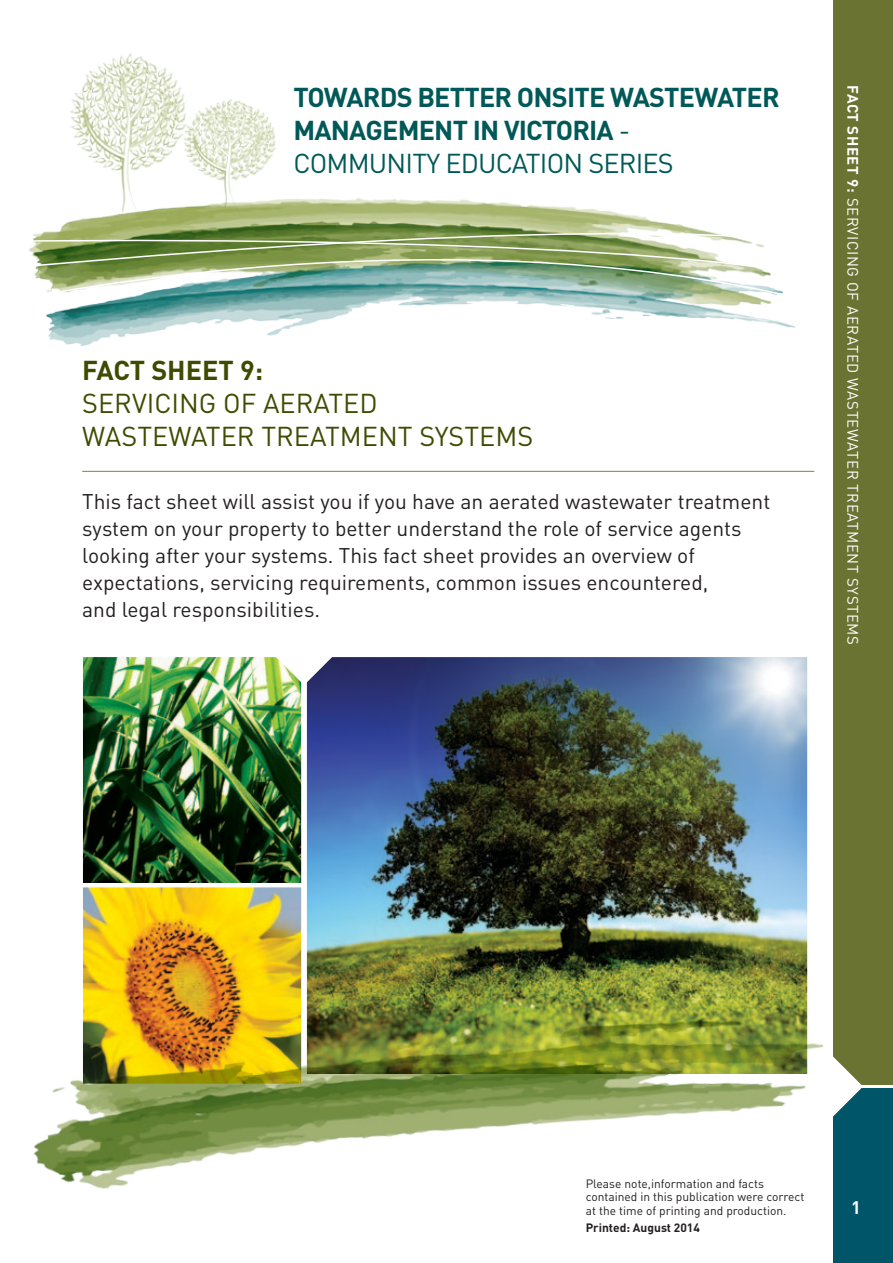
<style>
.page{position:relative;width:893px;height:1263px;background:#fff}
.page>*{position:absolute;margin:0;border:0;box-sizing:border-box;transform-origin:0 0}
.t1{font:700 27px/33px "DIN";letter-spacing:-.03em;color:#005958}
.t2{font:27px/33px "DIN";color:#3f4b00}
.t3{font:27px "DIN";color:#005958}
.t4{font:700 27px "DIN";letter-spacing:-.01em;color:#3f4b00}
.t5{font:21px/27px "DIN";color:#231f20}
.t6{font:700 18px "DIN";color:#fff}
.t7{font:15px "DIN";letter-spacing:.04em;color:#fff}
.t8{font:12px/13.5px "DIN";color:#231f20}
.t9{font:700 12px "DIN";color:#231f20}
.s1{font-weight:400}
.s2{font-weight:700}
</style>
<div class="page">
<div style="left:833px;top:0;width:60px;height:1084px;background:#6a7331"></div>
<div style="left:833px;top:1089px;width:60px;height:174px;background:#005568"></div>
<svg style="left:833px;top:1056px;width:29px;height:61px"></svg>
<img style="left:308px;top:659px;width:498px;height:286px">
<img style="left:84px;top:659px;width:216px;height:223px">
<div style="left:81px;top:656px;width:222px;height:238px;border:2px solid #fff"></div>
<img style="left:84px;top:889px;width:216px;height:56px">
<div style="left:81px;top:886px;width:222px;height:199px;border:2px solid #fff"></div>
<img style="left:46px;top:53px;width:749px;height:293px">
<hr style="left:82px;top:471px;width:732px;height:1px;background:#788e1d">
<svg style="left:272px;top:656px;width:64px;height:28px"></svg>
<svg style="left:29px;top:204px;width:766px;height:105px"></svg>
<img style="left:33px;top:945px;width:790px;height:244px">
<p class="t1" style="left:293px;top:80px;width:488px">TOWARDS BETTER ONSITE WASTEWATER<br>MANAGEM ENT IN VICTORIA <span class="s1">-<br>Community EDUC</span></p>
<p class="t3" style="left:512px;top:147px;width:29px">ATION</p>
<p class="t3" style="left:588px;top:147px;width:84px">Series</p>
<p class="t4" style="left:82px;top:352px;width:182px">FACT SHEET 9:</p>
<p class="t2" style="left:82px;top:386px;width:450px">Servicing of Aerated<br>Wastewater Treatment Systems</p>
<p class="t5" style="left:82px;top:487px;width:690px">This fact sheet will assist you if you have an aerated wastewater treatment system on your property to better understand the role of service agents looking after your systems. This fact sheet provides an overview of expectations, servicing requirements, common issues encountered,<br>and legal responsibilities.</p>
<p class="t7" style="left:862px;top:85px;width:560px;rotate:90deg"><span class="s2">FACT SHEET 9:</span> Servicing of Aerated Wastewater Treatment Systems</p>
<p class="t8" style="left:586px;top:1176px;width:220px">Please note,information and facts contained in this publication were correct at the time of printing and production.</p>
<p class="t9" style="left:586px;top:1220px;width:116px">PRINTED: AUGUST 2014</p>
<p class="t6" style="left:851px;top:1196px;width:11px">1</p>
</div>
